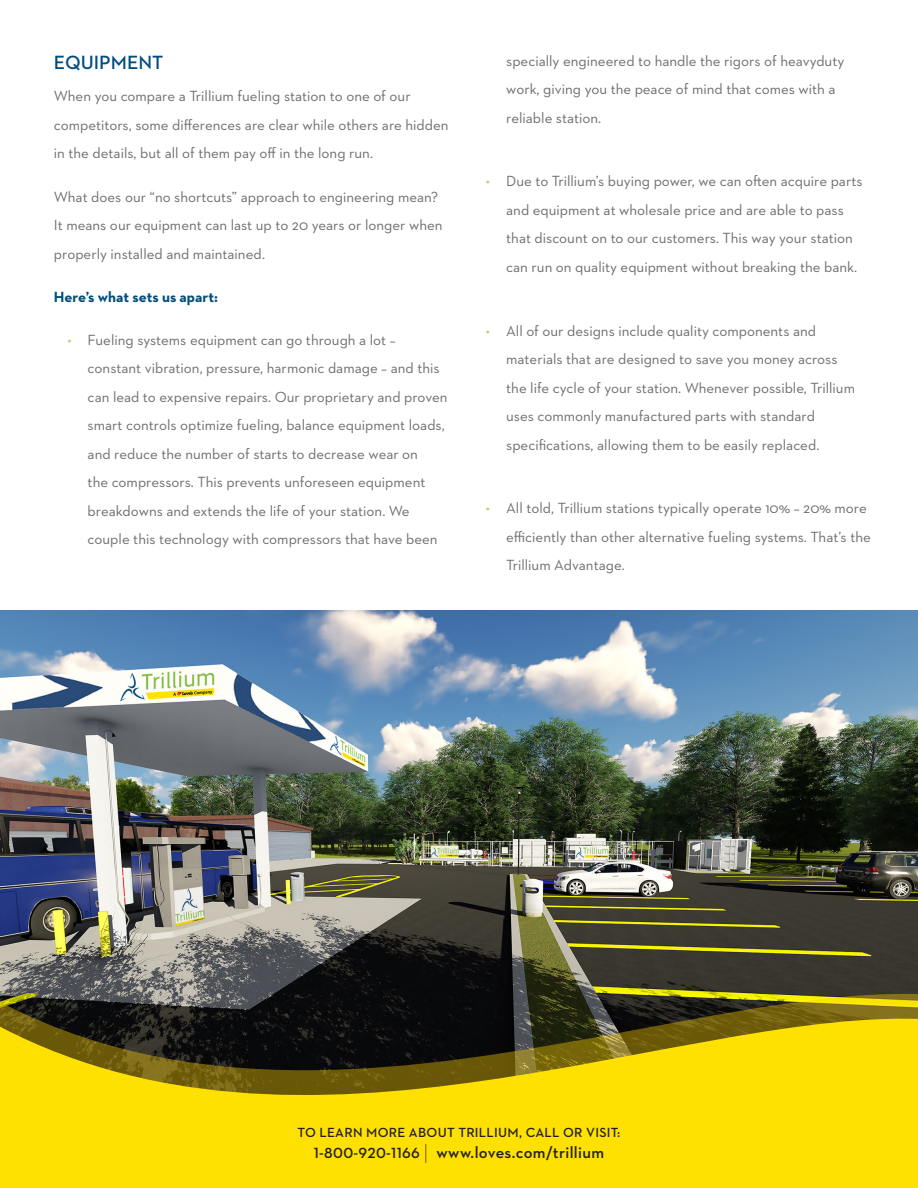
<style>
.page{position:relative;width:918px;height:1188px;background:#fff}
.page>*{position:absolute;margin:0;border:0;box-sizing:border-box;transform-origin:0 0}
.Subheads{font:600 19.5px "Neutraface 2 Text";color:#004d7e}
.t1{font:600 16.5px "Neutraface 2 Text";letter-spacing:.02em;color:#231f20}
.t2{font:15px/28.5px "Neutraface 2 Text";color:#6c6d70}
.t3{font:700 15px "Neutraface 2 Text";color:#004d7e}
.t4{font:600 13.5px "Neutraface 2 Text";letter-spacing:.02em;color:#231f20}
.s1{color:#b8d274}
.s2{font-size:15px}
.s3{font-weight:300;font-size:22.35px}
</style>
<div class="page">
<img style="left:0;top:610px;width:918px;height:384px">
<svg style="left:0;top:994px;width:918px;height:11px"></svg>
<svg style="left:0;top:1005px;width:918px;height:183px;fill:#ffe101"></svg>
<p class="Subheads" style="left:54px;top:50px;width:111px">EQUIPMENT</p>
<p class="t2" style="left:54px;top:82px;width:396px">When you compare a Trillium fueling station to one of our competitors, some differences are clear while others are hidden in the details, but all of them pay off in the long run.</p>
<p class="t2" style="left:54px;top:182px;width:390px">What does our “no shortcuts” approach to engineering mean?<br>It means our equipment can last up to 20 years or longer when properly installed and maintained.</p>
<p class="t3" style="left:54px;top:287px;width:166px">Here’s what sets us apart:</p>
<p class="t2" style="left:88px;top:325px;width:361px;text-indent:-20px"><span class="s1">•</span> Fueling systems equipment can go through a lot – constant vibration, pressure, harmonic damage – and this can lead to expensive repairs. Our proprietary and proven smart controls optimize fueling, balance equipment loads, and reduce the number of starts to decrease wear on<br>the compressors. This prevents unforeseen equipment breakdowns and extends the life of your station. We couple this technology with compressors that have been</p>
<p class="t2" style="left:506px;top:46px;width:340px">specially engineered to handle the rigors of heavyduty work, giving you the peace of mind that comes with a reliable station.</p>
<p class="t2" style="left:506px;top:167px;width:358px;text-indent:-20px"><span class="s1">•</span> Due to Trillium’s buying power, we can often acquire parts and equipment at wholesale price and are able to pass that discount on to our customers. This way your station can run on quality equipment without breaking the bank.</p>
<p class="t2" style="left:506px;top:316px;width:350px;text-indent:-20px"><span class="s1">•</span> All of our designs include quality components and materials that are designed to save you money across the life cycle of your station. Whenever possible, Trillium uses commonly manufactured parts with standard specifications, allowing them to be easily replaced.</p>
<p class="t2" style="left:506px;top:494px;width:366px;text-indent:-20px"><span class="s1">•</span> All told, Trillium stations typically operate 10% – 20% more efficiently than other alternative fueling systems. That’s the<br>Trillium Advantage.</p>
<p class="t4" style="left:298px;top:1124px;width:324px">TO LEARN MORE ABOUT TRILLIUM, CALL OR VISIT:</p>
<p class="t1" style="left:314px;top:1142px;width:292px"><span class="s2">1-800-920-1166</span> <span class="s3">|</span> www.loves.com/trillium</p>
</div>
